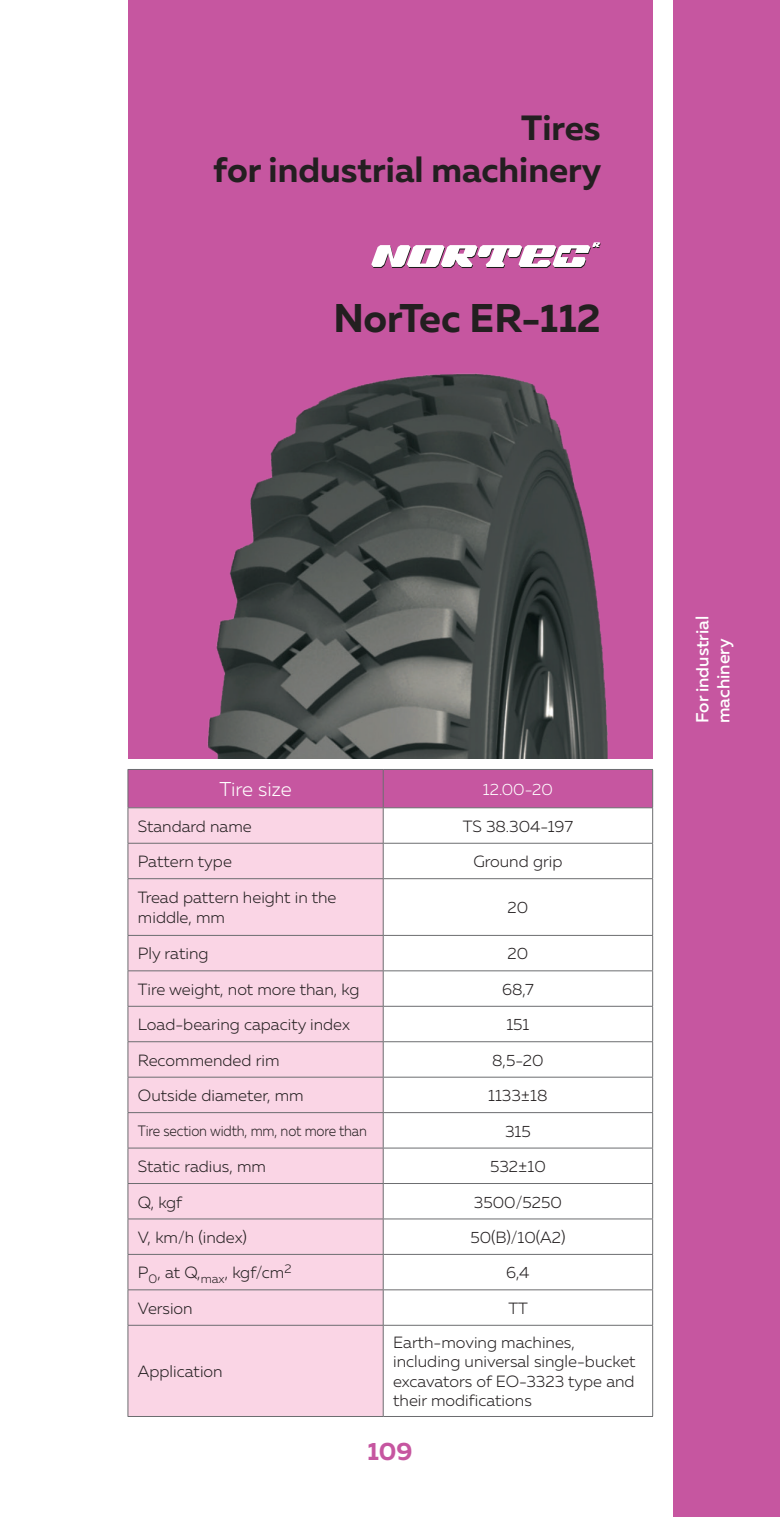
<style>
.page{position:relative;width:780px;height:1517px;background:#fff}
.page>*{position:absolute;margin:0;border:0;box-sizing:border-box;transform-origin:0 0}
.название{font:700 40px "Muller";color:#231f20}
.t1{font:700 35px/42px "Muller";color:#231f20;text-align:right}
.t2{font:700 25px "Muller";color:#c656a0}
.таблица{font:300 20px "Muller";letter-spacing:-.005em;color:#fff}
.t3{font:500 17.5px/21px "Muller";color:#fff}
.таблица-2{font:300 16.25px/19.5px "Muller";color:#231f20}
.таблица-3{font:300 16.25px "Muller";color:#fff}
.таблица-4{font:300 15px "Muller";letter-spacing:-.01em;color:#231f20;scale:.9 1}
</style>
<div class="page">
<div style="left:673px;top:0;width:107px;height:1517px;background:#c656a0"></div>
<div style="left:128px;top:0;width:524px;height:758px;background:#c656a0"></div>
<svg style="left:371px;top:242px;width:229px;height:26px"></svg>
<img style="left:207px;top:374px;width:401px;height:384px">
<div style="left:128px;top:770px;width:524px;height:37px;background:#c656a0"></div>
<div style="left:128px;top:808px;width:255px;height:608px;background:#fad5e5"></div>
<hr style="left:128px;top:769px;width:255px;height:1px;background:#6c6d70">
<hr style="left:127px;top:770px;width:1px;height:37px;background:#6c6d70">
<hr style="left:383px;top:769px;width:270px;height:1px;background:#6c6d70">
<hr style="left:383px;top:770px;width:1px;height:37px;background:#6c6d70">
<hr style="left:652px;top:770px;width:1px;height:37px;background:#6c6d70">
<hr style="left:128px;top:807px;width:255px;height:1px;background:#6c6d70">
<hr style="left:127px;top:808px;width:1px;height:35px;background:#6c6d70">
<hr style="left:383px;top:807px;width:270px;height:1px;background:#6c6d70">
<hr style="left:383px;top:808px;width:1px;height:35px;background:#6c6d70">
<hr style="left:652px;top:808px;width:1px;height:35px;background:#6c6d70">
<hr style="left:128px;top:843px;width:255px;height:1px;background:#6c6d70">
<hr style="left:127px;top:843px;width:1px;height:35px;background:#6c6d70">
<hr style="left:383px;top:843px;width:270px;height:1px;background:#6c6d70">
<hr style="left:383px;top:843px;width:1px;height:35px;background:#6c6d70">
<hr style="left:652px;top:843px;width:1px;height:35px;background:#6c6d70">
<hr style="left:128px;top:878px;width:255px;height:1px;background:#6c6d70">
<hr style="left:127px;top:879px;width:1px;height:56px;background:#6c6d70">
<hr style="left:383px;top:878px;width:270px;height:1px;background:#6c6d70">
<hr style="left:383px;top:879px;width:1px;height:56px;background:#6c6d70">
<hr style="left:652px;top:879px;width:1px;height:56px;background:#6c6d70">
<hr style="left:128px;top:935px;width:255px;height:1px;background:#6c6d70">
<hr style="left:127px;top:935px;width:1px;height:35px;background:#6c6d70">
<hr style="left:383px;top:935px;width:270px;height:1px;background:#6c6d70">
<hr style="left:383px;top:935px;width:1px;height:35px;background:#6c6d70">
<hr style="left:652px;top:935px;width:1px;height:35px;background:#6c6d70">
<hr style="left:128px;top:970px;width:255px;height:1px;background:#6c6d70">
<hr style="left:127px;top:971px;width:1px;height:35px;background:#6c6d70">
<hr style="left:383px;top:970px;width:270px;height:1px;background:#6c6d70">
<hr style="left:383px;top:971px;width:1px;height:35px;background:#6c6d70">
<hr style="left:652px;top:971px;width:1px;height:35px;background:#6c6d70">
<hr style="left:128px;top:1006px;width:255px;height:1px;background:#6c6d70">
<hr style="left:127px;top:1006px;width:1px;height:35px;background:#6c6d70">
<hr style="left:383px;top:1006px;width:270px;height:1px;background:#6c6d70">
<hr style="left:383px;top:1006px;width:1px;height:35px;background:#6c6d70">
<hr style="left:652px;top:1006px;width:1px;height:35px;background:#6c6d70">
<hr style="left:128px;top:1041px;width:255px;height:1px;background:#6c6d70">
<hr style="left:127px;top:1042px;width:1px;height:35px;background:#6c6d70">
<hr style="left:383px;top:1041px;width:270px;height:1px;background:#6c6d70">
<hr style="left:383px;top:1042px;width:1px;height:35px;background:#6c6d70">
<hr style="left:652px;top:1042px;width:1px;height:35px;background:#6c6d70">
<hr style="left:128px;top:1076px;width:255px;height:1px;background:#6c6d70">
<hr style="left:127px;top:1077px;width:1px;height:35px;background:#6c6d70">
<hr style="left:383px;top:1076px;width:270px;height:1px;background:#6c6d70">
<hr style="left:383px;top:1077px;width:1px;height:35px;background:#6c6d70">
<hr style="left:652px;top:1077px;width:1px;height:35px;background:#6c6d70">
<hr style="left:128px;top:1112px;width:255px;height:1px;background:#6c6d70">
<hr style="left:127px;top:1113px;width:1px;height:34px;background:#6c6d70">
<hr style="left:383px;top:1112px;width:270px;height:1px;background:#6c6d70">
<hr style="left:383px;top:1113px;width:1px;height:34px;background:#6c6d70">
<hr style="left:652px;top:1113px;width:1px;height:34px;background:#6c6d70">
<hr style="left:128px;top:1147px;width:255px;height:1px;background:#6c6d70">
<hr style="left:127px;top:1148px;width:1px;height:35px;background:#6c6d70">
<hr style="left:383px;top:1147px;width:270px;height:1px;background:#6c6d70">
<hr style="left:383px;top:1148px;width:1px;height:35px;background:#6c6d70">
<hr style="left:652px;top:1148px;width:1px;height:35px;background:#6c6d70">
<hr style="left:128px;top:1183px;width:255px;height:1px;background:#6c6d70">
<hr style="left:127px;top:1183px;width:1px;height:35px;background:#6c6d70">
<hr style="left:383px;top:1183px;width:270px;height:1px;background:#6c6d70">
<hr style="left:383px;top:1183px;width:1px;height:35px;background:#6c6d70">
<hr style="left:652px;top:1183px;width:1px;height:35px;background:#6c6d70">
<hr style="left:127px;top:1254px;width:1px;height:35px;background:#6c6d70">
<hr style="left:383px;top:1254px;width:1px;height:35px;background:#6c6d70">
<hr style="left:652px;top:1254px;width:1px;height:35px;background:#6c6d70">
<hr style="left:128px;top:1218px;width:255px;height:1px;background:#6c6d70">
<hr style="left:127px;top:1219px;width:1px;height:35px;background:#6c6d70">
<hr style="left:383px;top:1218px;width:270px;height:1px;background:#6c6d70">
<hr style="left:383px;top:1219px;width:1px;height:35px;background:#6c6d70">
<hr style="left:652px;top:1219px;width:1px;height:35px;background:#6c6d70">
<hr style="left:128px;top:1254px;width:255px;height:1px;background:#6c6d70">
<hr style="left:383px;top:1254px;width:270px;height:1px;background:#6c6d70">
<hr style="left:128px;top:1289px;width:255px;height:1px;background:#6c6d70">
<hr style="left:127px;top:1290px;width:1px;height:35px;background:#6c6d70">
<hr style="left:383px;top:1289px;width:270px;height:1px;background:#6c6d70">
<hr style="left:383px;top:1290px;width:1px;height:35px;background:#6c6d70">
<hr style="left:652px;top:1290px;width:1px;height:35px;background:#6c6d70">
<hr style="left:128px;top:1324px;width:255px;height:1px;background:#6c6d70">
<hr style="left:127px;top:1325px;width:1px;height:91px;background:#6c6d70">
<hr style="left:383px;top:1324px;width:270px;height:1px;background:#6c6d70">
<hr style="left:383px;top:1325px;width:1px;height:91px;background:#6c6d70">
<hr style="left:652px;top:1325px;width:1px;height:91px;background:#6c6d70">
<hr style="left:128px;top:1416px;width:255px;height:1px;background:#6c6d70">
<hr style="left:383px;top:1416px;width:270px;height:1px;background:#6c6d70">
<h2 class="t1" style="left:213px;top:107px;width:390px">Tires<br>for industrial machinery</h2>
<p class="название" style="left:333px;top:293px;width:269px">NorTec ER-112</p>
<p class="таблица" style="left:219px;top:777px;width:74px">Tire size</p>
<p class="таблица-3" style="left:483px;top:779px;width:71px">12.00-20</p>
<p class="таблица-2" style="left:138px;top:816px;width:115px">Standard name</p>
<p class="таблица-2" style="left:463px;top:816px;width:112px">TS 38.304-197</p>
<p class="таблица-2" style="left:138px;top:852px;width:95px">Pattern type</p>
<p class="таблица-2" style="left:473px;top:852px;width:90px">Ground grip</p>
<p class="таблица-2" style="left:138px;top:887px;width:200px">Tread pattern height in the middle, mm</p>
<p class="таблица-2" style="left:507px;top:898px;width:22px">20</p>
<p class="таблица-2" style="left:138px;top:944px;width:72px">Ply rating</p>
<p class="таблица-2" style="left:507px;top:944px;width:22px">20</p>
<p class="таблица-2" style="left:138px;top:979px;width:223px">Tire weight, not more than, kg</p>
<p class="таблица-2" style="left:502px;top:979px;width:33px">68,7</p>
<p class="таблица-2" style="left:138px;top:1015px;width:213px">Load-bearing capacity index</p>
<p class="таблица-2" style="left:506px;top:1015px;width:24px">151</p>
<p class="таблица-2" style="left:138px;top:1050px;width:143px">Recommended rim</p>
<p class="таблица-2" style="left:492px;top:1050px;width:53px">8,5-20</p>
<p class="таблица-2" style="left:138px;top:1085px;width:167px">Outside diameter, mm</p>
<p class="таблица-2" style="left:488px;top:1085px;width:61px">1133±18</p>
<p class="таблица-4" style="left:138px;top:1122px;width:256px">Tire section width, mm, not more than</p>
<p class="таблица-2" style="left:505px;top:1121px;width:27px">315</p>
<p class="таблица-2" style="left:138px;top:1156px;width:130px">Static radius, mm</p>
<p class="таблица-2" style="left:490px;top:1156px;width:57px">532±10</p>
<p class="таблица-2" style="left:138px;top:1192px;width:46px">Q, kgf</p>
<p class="таблица-2" style="left:474px;top:1192px;width:89px">3500/5250</p>
<p class="таблица-2" style="left:138px;top:1227px;width:111px">V, km/h (index)</p>
<p class="таблица-2" style="left:470px;top:1227px;width:97px">50(B)/10(А2)</p>
<p class="таблица-2" style="left:138px;top:1263px;width:155px">P<sub>0</sub>, at Q,<sub>max</sub>, kgf/cm<sup>2</sup></p>
<p class="таблица-2" style="left:506px;top:1263px;width:25px">6,4</p>
<p class="таблица-2" style="left:138px;top:1298px;width:56px">Version</p>
<p class="таблица-2" style="left:508px;top:1298px;width:21px">TT</p>
<p class="таблица-2" style="left:138px;top:1361px;width:86px">Application</p>
<p class="таблица-2" style="left:393px;top:1332px;width:244px">Earth-moving machines, including universal single-bucket excavators of EO-3323 type and their modifications</p>
<h3 class="t2" style="left:367px;top:1436px;width:47px">109</h3>
<p class="t3" style="left:691px;top:723px;width:109px;rotate:-90deg">For industrial machinery</p>
</div>
